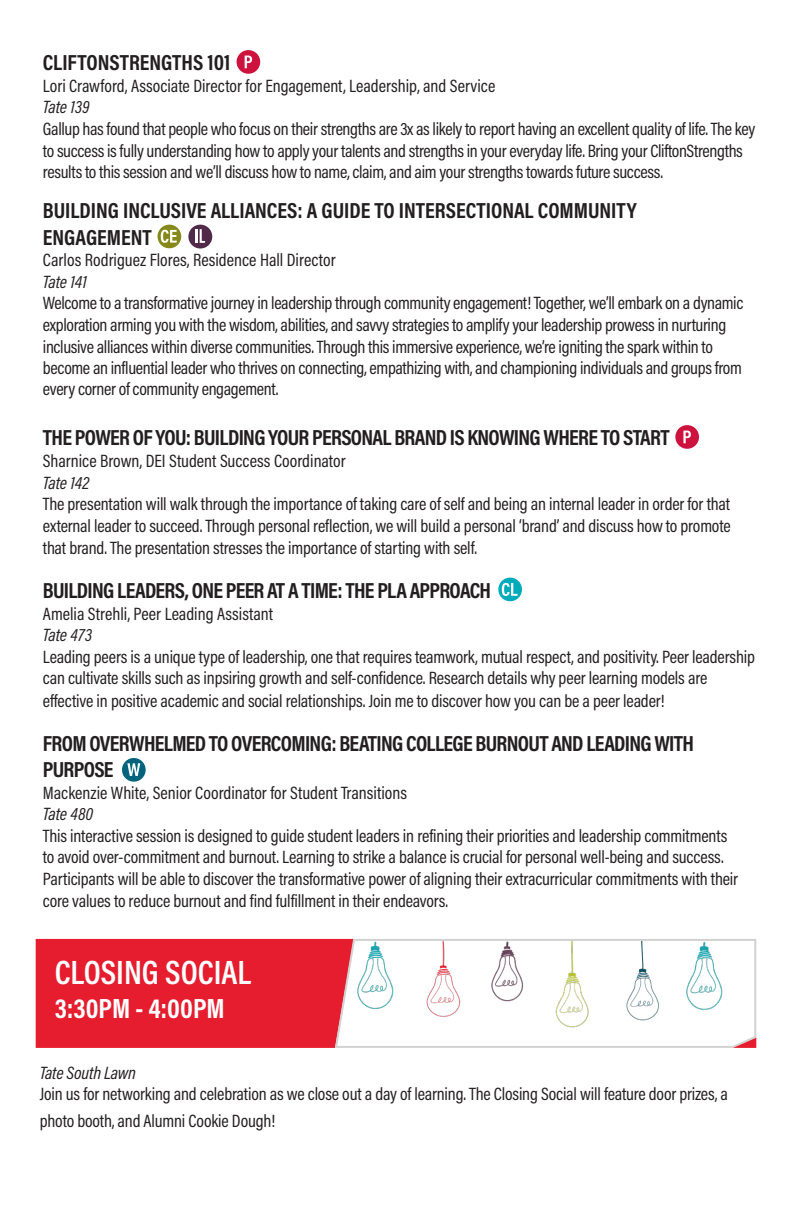
<style>
.page{position:relative;width:792px;height:1224px;background:#fff}
.page>*{position:absolute;margin:0;border:0;box-sizing:border-box;transform-origin:0 0}
.t1{font:600 34px "Acumin Pro Cond";color:#fff}
.t2{font:700 28px "Acumin Pro Cond";color:#fff}
.t3{font:700 22px/26.4px "Acumin Pro Cond";letter-spacing:-.03em;color:#231f20}
.t4{font:700 22px "Acumin Pro Cond";color:#231f20}
.t5{font:18px/21.6px "Acumin Pro Cond";letter-spacing:-.01em;color:#231f20}
.t6{font:italic 18px "Acumin Pro Cond";letter-spacing:-.005em;color:#231f20}
</style>
<div class="page">
<div style="left:158px;top:225px;width:23px;height:23px;background:#858919;border-radius:50%"></div>
<svg style="left:161px;top:230px;width:16px;height:13px"></svg>
<div style="left:237px;top:50px;width:23px;height:24px;background:#cd123d;border-radius:50%"></div>
<svg style="left:245px;top:56px;width:7px;height:12px"></svg>
<div style="left:675px;top:425px;width:24px;height:24px;background:#cd123d;border-radius:50%"></div>
<svg style="left:683px;top:431px;width:8px;height:12px"></svg>
<div style="left:498px;top:578px;width:24px;height:23px;background:#00acbc;border-radius:50%"></div>
<svg style="left:502px;top:583px;width:16px;height:13px"></svg>
<div style="left:122px;top:758px;width:24px;height:24px;background:#00657c;border-radius:50%"></div>
<svg style="left:127px;top:763px;width:13px;height:13px"></svg>
<div style="left:188px;top:225px;width:24px;height:24px;background:#512a4a;border-radius:50%"></div>
<svg style="left:196px;top:229px;width:9px;height:14px"></svg>
<div style="left:36px;top:939px;width:298px;height:109px;background:#e51d2e"></div>
<svg style="left:334px;top:939px;width:423px;height:109px"></svg>
<img style="left:326px;top:938px;width:99px;height:89px">
<p class="t4" style="left:43px;top:48px;width:189px">CLIFTONSTRENGTHS 101</p>
<p class="t5" style="left:43px;top:75px;width:454px">Lori Crawford, Associate Director for Engagement, Leadership, and Service</p>
<p class="t6" style="left:43px;top:96px;width:48px">Tate 139</p>
<p class="t5" style="left:43px;top:118px;width:714px">Gallup has found that people who focus on their strengths are 3x as likely to report having an excellent quality of life. The key to success is fully understanding how to apply your talents and strengths in your everyday life. Bring your CliftonStrengths results to this session and we’ll discuss how to name, claim, and aim your strengths towards future success.</p>
<p class="t4" style="left:43px;top:196px;width:595px">BUILDING INCLUSIVE ALLIANCES: A GUIDE TO INTERSECTIONAL COMMUNITY</p>
<p class="t4" style="left:43px;top:223px;width:110px">ENGAGEMENT</p>
<p class="t5" style="left:43px;top:249px;width:294px">Carlos Rodriguez Flores, Residence Hall Director</p>
<p class="t6" style="left:43px;top:270px;width:45px">Tate 141</p>
<p class="t5" style="left:43px;top:292px;width:702px">Welcome to a transformative journey in leadership through community engagement! Together, we’ll embark on a dynamic exploration arming you with the wisdom, abilities, and savvy strategies to amplify your leadership prowess in nurturing inclusive alliances within diverse communities. Through this immersive experience, we’re igniting the spark within to become an influential leader who thrives on connecting, empathizing with, and championing individuals and groups from</p>
<p class="t5" style="left:43px;top:378px;width:237px">every corner of community engagement.</p>
<p class="t3" style="left:43px;top:424px;width:628px">THE POWER OF YOU: BUILDING YOUR PERSONAL BRAND IS KNOWING WHERE TO START</p>
<p class="t5" style="left:43px;top:450px;width:304px">Sharnice Brown, DEI Student Success Coordinator</p>
<p class="t6" style="left:43px;top:471px;width:48px">Tate 142</p>
<p class="t5" style="left:43px;top:493px;width:689px;text-align:justify">The presentation will walk through the importance of taking care of self and being an internal leader in order for that external leader to succeed. Through personal reflection, we will build a personal ‘brand’ and discuss how to promote that brand. The presentation stresses the importance of starting with self.</p>
<p class="t3" style="left:43px;top:577px;width:450px">BUILDING LEADERS, ONE PEER AT A TIME: THE PLA APPROACH</p>
<p class="t5" style="left:43px;top:602px;width:232px">Amelia Strehli, Peer Leading Assistant</p>
<p class="t6" style="left:43px;top:623px;width:51px">Tate 473</p>
<p class="t5" style="left:43px;top:645px;width:714px">Leading peers is a unique type of leadership, one that requires teamwork, mutual respect, and positivity. Peer leadership can cultivate skills such as inpsiring growth and self-confidence. Research details why peer learning models are effective in positive academic and social relationships. Join me to discover how you can be a peer leader!</p>
<p class="t3" style="left:43px;top:729px;width:653px">FROM OVERWHELMED TO OVERCOMING: BEATING COLLEGE BURNOUT AND LEADING WITH<br>PURPOSE</p>
<p class="t5" style="left:43px;top:781px;width:366px">Mackenzie White, Senior Coordinator for Student Transitions</p>
<p class="t6" style="left:43px;top:802px;width:52px">Tate 480</p>
<p class="t5" style="left:43px;top:824px;width:697px">This interactive session is designed to guide student leaders in refining their priorities and leadership commitments to avoid over-commitment and burnout. Learning to strike a balance is crucial for personal well-being and success.<br>Participants will be able to discover the transformative power of aligning their extracurricular commitments with their core values to reduce burnout and find fulfillment in their endeavors.</p>
<p class="t1" style="left:55px;top:950px;width:198px">CLOSING SOCIAL</p>
<p class="t2" style="left:55px;top:990px;width:171px">3:30PM - 4:00PM</p>
<p class="t6" style="left:40px;top:1061px;width:98px">Tate South Lawn</p>
<p class="t5" style="left:40px;top:1081px;width:690px;line-height:26.4px">Join us for networking and celebration as we close out a day of learning. The Closing Social will feature door prizes, a photo booth, and Alumni Cookie Dough!</p>
</div>
